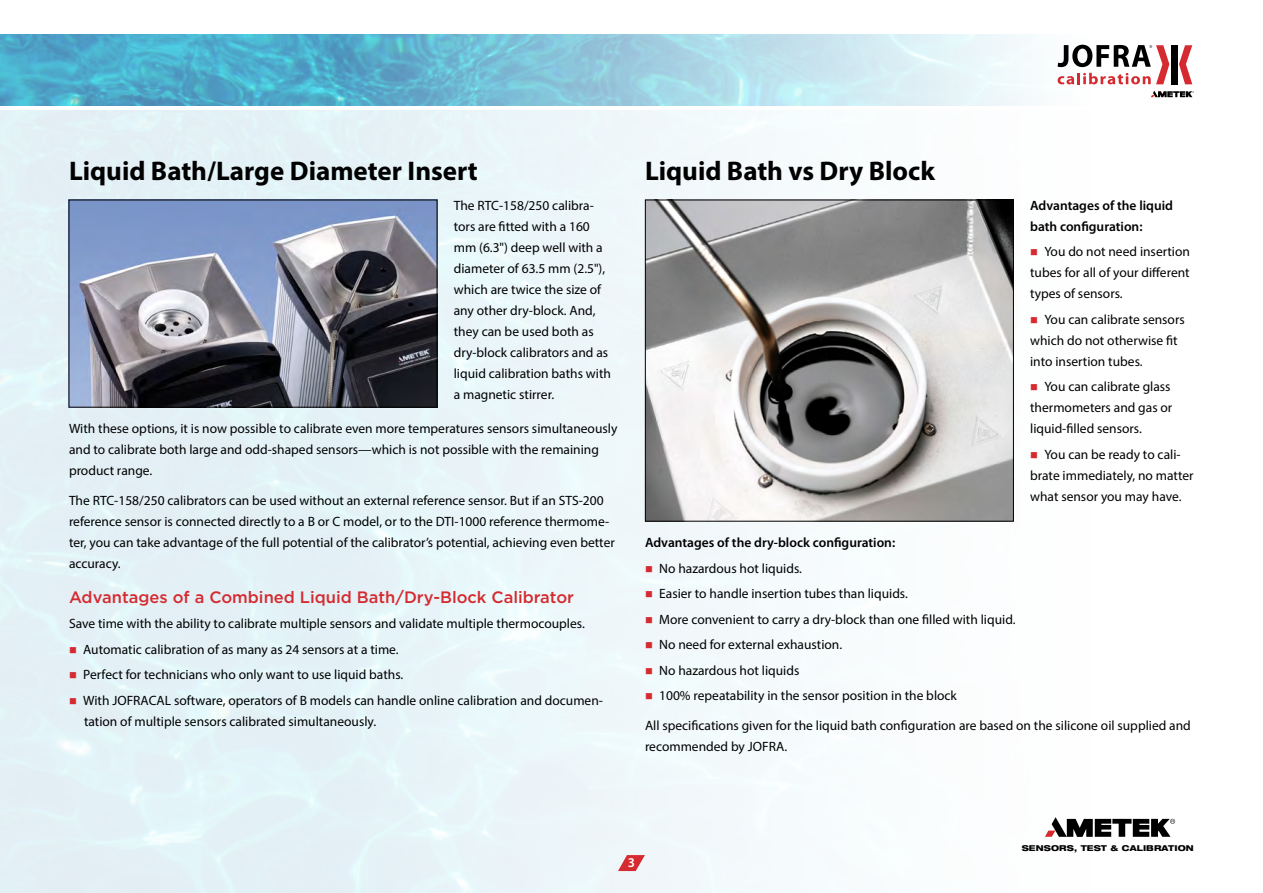
<style>
.page{position:relative;width:1263px;height:893px;background:#fff}
.page>*{position:absolute;margin:0;border:0;box-sizing:border-box;transform-origin:0 0}
.t1{font:700 27px "Myriad Pro";color:#000}
.t2{font:500 16.5px "Gotham";color:#d52a2f}
.t3{font:13.5px/21px "Myriad Pro";color:#000}
.t4{font:600 13.5px/21px "Myriad Pro";color:#000}
.t5{font:600 13.5px "Myriad Pro";color:#fff}
.t6{font:800 expanded 8.1px "Helvetica Neue LT Pro";letter-spacing:.015em;color:#000}
.s1{color:#d52a2f}
</style>
<div class="page">
<img style="left:0;top:35px;width:1193px;height:71px">
<div style="left:0;top:108px;width:1263px;height:785px;background:linear-gradient(to right,#ddeff5,#fff)"></div>
<hr style="left:0;top:106px;width:1213px;height:3px;background:#fff">
<img style="left:71px;top:202px;width:364px;height:203px">
<div style="left:69px;top:200px;width:368px;height:207px;border:1px solid #000"></div>
<img style="left:647px;top:202px;width:364px;height:317px">
<div style="left:645px;top:200px;width:368px;height:321px;border:1px solid #000"></div>
<svg style="left:1045px;top:817px;width:130px;height:20px"></svg>
<svg style="left:1151px;top:91px;width:43px;height:6px"></svg>
<div style="left:1171px;top:45px;width:7px;height:39px;background:#000"></div>
<svg style="left:1179px;top:45px;width:13px;height:39px"></svg>
<svg style="left:1057px;top:45px;width:112px;height:39px"></svg>
<svg style="left:618px;top:855px;width:27px;height:16px"></svg>
<h1 class="t1" style="left:69px;top:153px;width:410px">Liquid Bath/Large Diameter Insert</h1>
<p class="t3" style="left:454px;top:194px;width:159px">The RTC-158/250 calibra&shy;tors are fitted with a 160 mm (6.3") deep well with a diameter of 63.5 mm (2.5"), which are twice the size of any other dry-block. And, they can be used both as dry-block calibrators and as liquid calibration baths with a magnetic stirrer.</p>
<p class="t3" style="left:69px;top:418px;width:550px">With these options, it is now possible to calibrate even more temperatures sensors simultaneously and to calibrate both large and odd-shaped sensors—which is not possible with the remaining product range.</p>
<p class="t3" style="left:69px;top:490px;width:547px">The RTC-158/250 calibrators can be used without an external reference sensor. But if an STS-200 reference sensor is connected directly to a B or C model, or to the DTI-1000 reference thermome&shy;ter, you can take advantage of the full potential of the calibrator’s potential, achieving even better accuracy.</p>
<p class="t2" style="left:69px;top:586px;width:507px">Advantages of a Combined Liquid Bath/Dry-Block Calibrator</p>
<p class="t3" style="left:69px;top:613px;width:517px">Save time with the ability to calibrate multiple sensors and validate multiple thermocouples.</p>
<p class="t3" style="left:69px;top:638px;width:331px"><span class="s1">■</span> Automatic calibration of as many as 24 sensors at a time.</p>
<p class="t3" style="left:69px;top:664px;width:336px"><span class="s1">■</span> Perfect for technicians who only want to use liquid baths.</p>
<p class="t3" style="left:84px;top:689px;width:520px;text-indent:-15px"><span class="s1">■</span> With JOFRACAL software, operators of B models can handle online calibration and documen&shy;tation of multiple sensors calibrated simultaneously.</p>
<h1 class="t1" style="left:645px;top:153px;width:292px">Liquid Bath vs Dry Block</h1>
<p class="t4" style="left:1030px;top:195px;width:144px">Advantages of the liquid bath configuration:</p>
<p class="t3" style="left:1030px;top:241px;width:161px;text-align:justify"><span class="s1">■</span> You do not need insertion tubes for all of your different types of sensors.</p>
<p class="t3" style="left:1030px;top:308px;width:156px"><span class="s1">■</span> You can calibrate sensors which do not otherwise fit into insertion tubes.</p>
<p class="t3" style="left:1030px;top:376px;width:144px"><span class="s1">■</span> You can calibrate glass thermometers and gas or liquid-filled sensors.</p>
<p class="t3" style="left:1030px;top:443px;width:165px"><span class="s1">■</span> You can be ready to cali&shy;brate immediately, no matter what sensor you may have.</p>
<p class="t4" style="left:645px;top:532px;width:252px">Advantages of the dry-block configuration:</p>
<p class="t3" style="left:645px;top:557px;width:158px"><span class="s1">■</span> No hazardous hot liquids.</p>
<p class="t3" style="left:645px;top:583px;width:264px"><span class="s1">■</span> Easier to handle insertion tubes than liquids.</p>
<p class="t3" style="left:645px;top:608px;width:372px"><span class="s1">■</span> More convenient to carry a dry-block than one filled with liquid.</p>
<p class="t3" style="left:645px;top:634px;width:199px"><span class="s1">■</span> No need for external exhaustion.</p>
<p class="t3" style="left:645px;top:659px;width:156px"><span class="s1">■</span> No hazardous hot liquids</p>
<p class="t3" style="left:645px;top:685px;width:313px"><span class="s1">■</span> 100% repeatability in the sensor position in the block</p>
<p class="t3" style="left:645px;top:715px;width:547px">All specifications given for the liquid bath configuration are based on the silicone oil supplied and recommended by JOFRA.</p>
<p class="t5" style="left:628px;top:855px;width:9px">3</p>
<p class="t6" style="left:1022px;top:843px;width:174px">SENSORS, TEST &amp; CALIBRATION</p>
</div>
